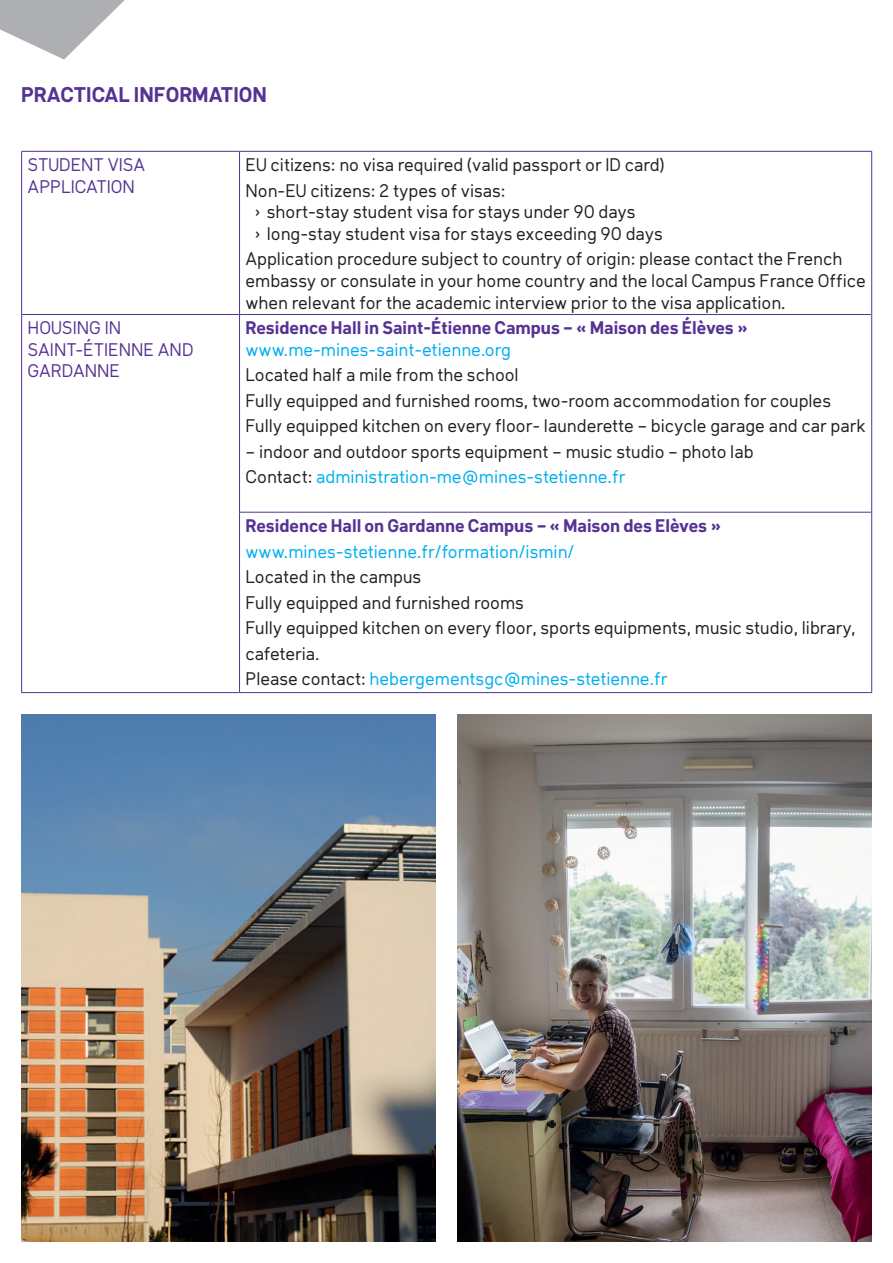
<style>
.page{position:relative;width:893px;height:1263px;background:#fff}
.page>*{position:absolute;margin:0;border:0;box-sizing:border-box;transform-origin:0 0}
.t1{font:700 21px "Klima";color:#553394}
.t2{font:18px/25.5px "Klima";color:#231f20}
.t3{font:700 18px "Klima";color:#553394}
.t4{font:18px "Klima";color:#00aeef}
.t5{font:18px/21.6px "Klima";color:#553394}
.s1{color:#00aeef}
</style>
<div class="page">
<hr style="left:239px;top:152px;width:1px;height:162px;background:#553394">
<hr style="left:22px;top:314px;width:218px;height:1px;background:#553394">
<hr style="left:240px;top:314px;width:631px;height:1px;background:#553394">
<hr style="left:239px;top:315px;width:1px;height:197px;background:#553394">
<hr style="left:239px;top:512px;width:632px;height:1px;background:#553394">
<hr style="left:239px;top:512px;width:1px;height:180px;background:#553394">
<hr style="left:21px;top:151px;width:219px;height:1px;background:#553394">
<hr style="left:21px;top:152px;width:1px;height:162px;background:#553394">
<hr style="left:240px;top:151px;width:632px;height:1px;background:#553394">
<hr style="left:871px;top:152px;width:1px;height:162px;background:#553394">
<hr style="left:21px;top:314px;width:1px;height:198px;background:#553394">
<hr style="left:21px;top:512px;width:1px;height:180px;background:#553394">
<hr style="left:21px;top:692px;width:219px;height:1px;background:#553394">
<hr style="left:871px;top:314px;width:1px;height:198px;background:#553394">
<hr style="left:871px;top:512px;width:1px;height:180px;background:#553394">
<hr style="left:240px;top:692px;width:632px;height:1px;background:#553394">
<img style="left:21px;top:714px;width:415px;height:528px">
<img style="left:457px;top:714px;width:415px;height:528px">
<svg style="left:0;top:0;width:125px;height:60px"></svg>
<p class="t1" style="left:21px;top:78px;width:247px">PRACTICAL INFORMATION</p>
<p class="t5" style="left:28px;top:153px;width:119px">STUDENT VISA<br>APPLICATION</p>
<p class="t2" style="left:246px;top:151px;width:421px">EU citizens: no visa required (valid passport or ID card)<br>Non-EU citizens: 2 types of visas:</p>
<p class="t2" style="left:254px;top:200px;width:410px;line-height:21.6px">› short-stay student visa for stays under 90 days<br>› long-stay student visa for stays exceeding 90 days</p>
<p class="t2" style="left:246px;top:247px;width:622px;line-height:21.6px">Application procedure subject to country of origin: please contact the French embassy or consulate in your home country and the local Campus France Office when relevant for the academic interview prior to the visa application.</p>
<p class="t5" style="left:28px;top:316px;width:167px">HOUSING IN<br>SAINT-ÉTIENNE AND<br>GARDANNE</p>
<p class="t3" style="left:246px;top:314px;width:503px">Residence Hall in Saint-Étienne Campus – « Maison des Élèves »</p>
<p class="t4" style="left:246px;top:336px;width:267px">www.me-mines-saint-etienne.org</p>
<p class="t2" style="left:246px;top:361px;width:621px">Located half a mile from the school<br>Fully equipped and furnished rooms, two-room accommodation for couples<br>Fully equipped kitchen on every floor- launderette – bicycle garage and car park</p>
<p class="t2" style="left:246px;top:438px;width:510px">– indoor and outdoor sports equipment – music studio – photo lab<br>Contact: <span class="s1">administration-me@mines-stetienne.fr</span></p>
<p class="t3" style="left:246px;top:512px;width:477px">Residence Hall on Gardanne Campus – « Maison des Elèves »</p>
<p class="t4" style="left:246px;top:538px;width:330px">www.mines-stetienne.fr/formation/ismin/</p>
<p class="t2" style="left:246px;top:563px;width:612px">Located in the campus<br>Fully equipped and furnished rooms<br>Fully equipped kitchen on every floor, sports equipments, music studio, library, cafeteria.<br>Please contact: <span class="s1">hebergementsgc@mines-stetienne.fr</span></p>
</div>
